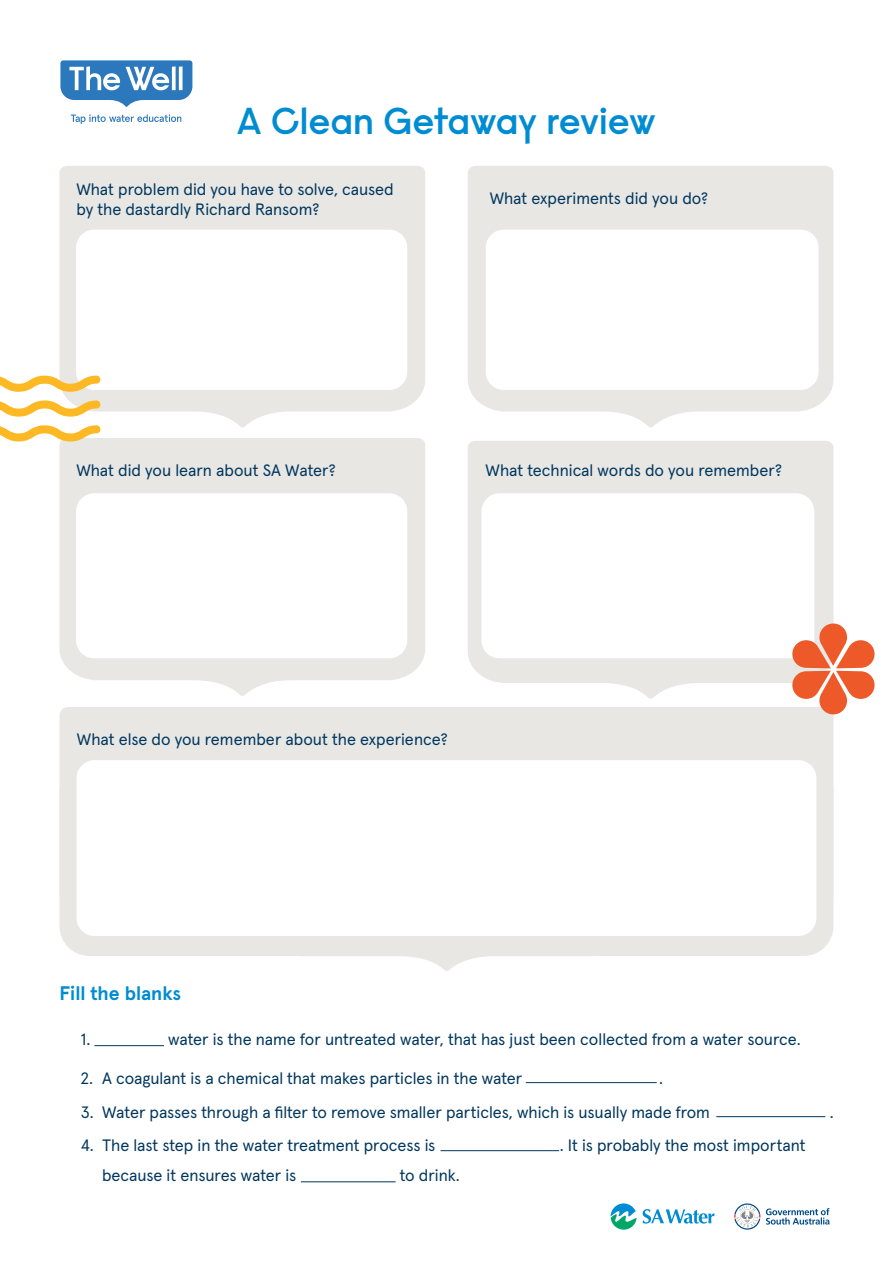
<style>
.page{position:relative;width:893px;height:1263px;background:#fff}
.page>*{position:absolute;margin:0;border:0;box-sizing:border-box;transform-origin:0 0}
.t1{font:600 37.5px "Raisonne Pro";letter-spacing:-.015em;color:#008cd2}
.t2{font:700 19.5px "Apercu";color:#008cd2}
.t3{font:16.5px/19.8px "Apercu";color:#00375e}
</style>
<div class="page">
<svg style="left:60px;top:166px;width:365px;height:261px;background:#eaeae7"></svg>
<svg style="left:468px;top:166px;width:365px;height:261px;background:#ebeae7"></svg>
<div style="left:76px;top:230px;width:331px;height:160px;background:#fff;border-radius:18px"></div>
<div style="left:486px;top:230px;width:332px;height:160px;background:#fff;border-radius:18px"></div>
<svg style="left:60px;top:438px;width:365px;height:258px;background:#ebeae8"></svg>
<svg style="left:468px;top:441px;width:365px;height:258px;background:#ebeae7"></svg>
<div style="left:76px;top:493px;width:331px;height:165px;background:#fff;border-radius:18px"></div>
<div style="left:481px;top:493px;width:333px;height:165px;background:#fff;border-radius:18px"></div>
<svg style="left:405px;top:956px;width:84px;height:15px"></svg>
<div style="left:60px;top:760px;width:773px;height:196px;background:#e8e7e4;border-radius:30px"></div>
<div style="left:60px;top:707px;width:773px;height:195px;background:#e8e7e4;border-radius:9px"></div>
<div style="left:77px;top:760px;width:739px;height:176px;background:#fff;border-radius:18px"></div>
<svg style="left:60px;top:60px;width:132px;height:47px"></svg>
<svg style="left:172px;top:66px;width:4px;height:24px"></svg>
<svg style="left:179px;top:66px;width:4px;height:24px"></svg>
<svg style="left:71px;top:114px;width:110px;height:10px"></svg>
<svg style="left:734px;top:1203px;width:26px;height:26px"></svg>
<svg style="left:766px;top:1208px;width:63px;height:16px"></svg>
<svg style="left:611px;top:1203px;width:103px;height:26px"></svg>
<svg style="left:0;top:425px;width:100px;height:16px"></svg>
<svg style="left:0;top:400px;width:100px;height:17px"></svg>
<svg style="left:0;top:376px;width:100px;height:16px"></svg>
<hr style="left:94px;top:1045px;width:70px;height:1px;background:#00375e">
<hr style="left:526px;top:1082px;width:131px;height:1px;background:#00375e">
<hr style="left:716px;top:1116px;width:109px;height:1px;background:#00375e">
<hr style="left:441px;top:1150px;width:118px;height:1px;background:#00375e">
<hr style="left:301px;top:1181px;width:95px;height:1px;background:#00375e">
<svg style="left:790px;top:623px;width:85px;height:91px"></svg>
<h1 class="t1" style="left:237px;top:97px;width:421px">A Clean Getaway review</h1>
<p class="t3" style="left:76px;top:178px;width:319px">What problem did you have to solve, caused by the dastardly Richard Ransom?</p>
<p class="t3" style="left:490px;top:187px;width:220px">What experiments did you do?</p>
<p class="t3" style="left:76px;top:459px;width:261px">What did you learn about SA Water?</p>
<p class="t3" style="left:486px;top:459px;width:298px">What technical words do you remember?</p>
<p class="t3" style="left:77px;top:727px;width:372px">What else do you remember about the experience?</p>
<p class="t2" style="left:60px;top:978px;width:123px">Fill the blanks</p>
<p class="t3" style="left:81px;top:1027px;width:11px">1.</p>
<p class="t3" style="left:168px;top:1027px;width:634px">water is the name for untreated water, that has just been collected from a water source.</p>
<p class="t3" style="left:81px;top:1067px;width:443px">2. A coagulant is a chemical that makes particles in the water</p>
<p class="t3" style="left:659px;top:1067px;width:6px">.</p>
<p class="t3" style="left:81px;top:1100px;width:631px">3. Water passes through a filter to remove smaller particles, which is usually made from</p>
<p class="t3" style="left:830px;top:1100px;width:6px">.</p>
<p class="t3" style="left:81px;top:1134px;width:356px">4. The last step in the water treatment process is</p>
<p class="t3" style="left:560px;top:1134px;width:247px">. It is probably the most important</p>
<p class="t3" style="left:102px;top:1164px;width:196px">because it ensures water is</p>
<p class="t3" style="left:400px;top:1164px;width:62px">to drink.</p>
</div>
